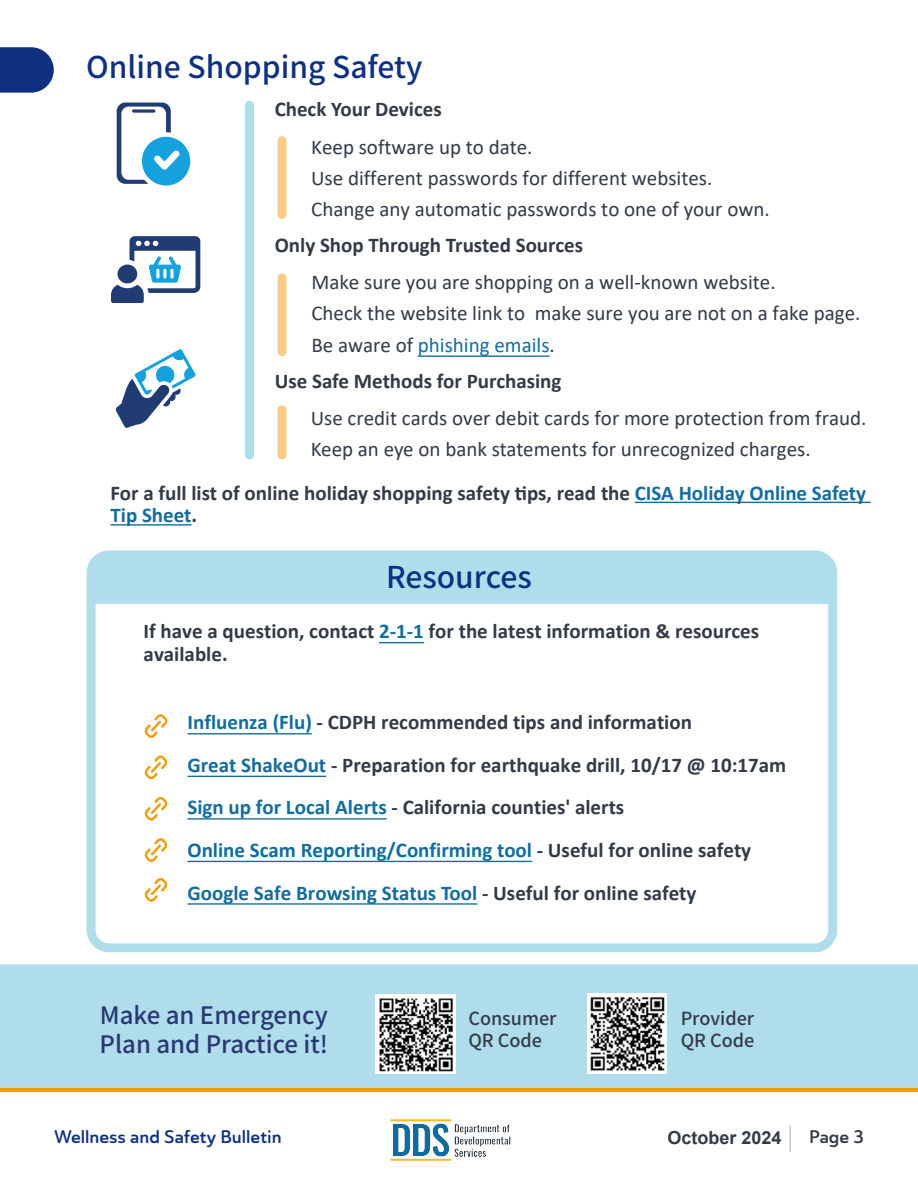
<style>
.page{position:relative;width:918px;height:1188px;background:#fff}
.page>*{position:absolute;margin:0;border:0;box-sizing:border-box;transform-origin:0 0}
.t1{font:500 30px "Noto Sans CJ Kkr";color:#0f3081}
.miniheader{font:500 24px/28.8px "Noto Sans CJ Kkr";color:#293773}
.Copy_BOLD_14pt{font:700 21px/42.6px "Calibri";color:#323a46}
.t2{font:21px/31.2px "Calibri";color:#323a46}
.miniheader-2{font:500 18px/21.6px "Noto Sans CJ Kkr";color:#323a46}
.t3{font:18px "Ainslie Sans Nor Dem";color:#0f3081}
.t4{font:700 18px "Arial";color:#323a46}
.t5{font:18px "Ainslie Sans Nor Dem";color:#323a46}
.s1{color:#126c9c}
.s2{font-style:inherit}
</style>
<div class="page">
<hr style="left:0;top:1088px;width:918px;height:4px;background:#f39c11">
<img style="left:390px;top:1119px;width:121px;height:42px">
<hr style="left:789px;top:1126px;width:2px;height:26px;background:#323a46">
<div style="left:95px;top:558px;width:734px;height:45px;background:#b0ddec"></div>
<div style="left:87px;top:550px;width:750px;height:402px;border:9px solid #b0ddec;border-radius:18px"></div>
<div style="left:0;top:964px;width:918px;height:124px;background:#b0ddec"></div>
<svg style="left:144px;top:714px;width:24px;height:24px"></svg>
<svg style="left:144px;top:756px;width:24px;height:23px"></svg>
<svg style="left:144px;top:797px;width:24px;height:24px"></svg>
<svg style="left:144px;top:838px;width:24px;height:24px"></svg>
<svg style="left:144px;top:878px;width:24px;height:24px"></svg>
<img style="left:376px;top:994px;width:79px;height:80px">
<img style="left:587px;top:994px;width:80px;height:79px">
<svg style="left:0;top:47px;width:54px;height:46px"></svg>
<hr style="left:635px;top:502px;width:236px;height:1px;background:#126c9c">
<hr style="left:110px;top:524px;width:82px;height:2px;background:#126c9c">
<div style="left:245px;top:105px;width:9px;height:350px;background:#b0ddec"></div>
<div style="left:278px;top:278px;width:9px;height:74px;background:#f9cd88"></div>
<div style="left:278px;top:141px;width:9px;height:73px;background:#f9cd88"></div>
<div style="left:278px;top:410px;width:9px;height:45px;background:#f9cd88"></div>
<svg style="left:111px;top:236px;width:89px;height:67px"></svg>
<div style="left:118px;top:265px;width:19px;height:18px;background:#213b73;border-radius:50%"></div>
<svg style="left:115px;top:349px;width:81px;height:79px"></svg>
<div style="left:117px;top:103px;width:54px;height:81px;background:#213b73;border-radius:9px"></div>
<div style="left:121px;top:107px;width:45px;height:73px;background:#fff;border-radius:7px"></div>
<svg style="left:132px;top:109px;width:23px;height:4px"></svg>
<svg style="left:140px;top:135px;width:52px;height:53px;fill:#14a1de"></svg>
<div style="left:137px;top:132px;width:58px;height:58px;border:4px solid #fff;border-radius:50%"></div>
<svg style="left:154px;top:150px;width:26px;height:20px"></svg>
<hr style="left:379px;top:642px;width:45px;height:1px;background:#126c9c">
<hr style="left:187px;top:733px;width:125px;height:1px;background:#126c9c">
<hr style="left:187px;top:776px;width:139px;height:1px;background:#126c9c">
<hr style="left:187px;top:818px;width:200px;height:2px;background:#126c9c">
<hr style="left:187px;top:861px;width:345px;height:1px;background:#126c9c">
<hr style="left:187px;top:903px;width:290px;height:2px;background:#126c9c">
<hr style="left:418px;top:356px;width:132px;height:1px;background:#126c9c">
<h3 class="t1" style="left:86px;top:50px;width:338px">Online Shopping Safety</h3>
<p class="Copy_BOLD_14pt" style="left:275px;top:88px;width:169px">Check Your Devices</p>
<p class="t2" style="left:311px;top:131px;width:460px">Keep software up to date.<br>Use different passwords for different websites.<br>Change any automatic passwords to one of your own.</p>
<p class="Copy_BOLD_14pt" style="left:275px;top:223px;width:310px">Only Shop Through Trusted Sources</p>
<p class="t2" style="left:311px;top:266px;width:551px">Make sure you are shopping on a well-known website.<br>Check the website link to make sure you are not on a fake page.<br>Be aware of <span class="s1">phishing emails</span>.</p>
<p class="Copy_BOLD_14pt" style="left:275px;top:359px;width:288px">Use Safe Methods for Purchasing</p>
<p class="t2" style="left:311px;top:402px;width:557px">Use credit cards over debit cards for more protection from fraud.<br>Keep an eye on bank statements for unrecognized charges.</p>
<p class="Copy_BOLD_14pt" style="left:110px;top:482px;width:757px;line-height:22.5px">For a full list of online holiday shopping safety tips, read the <span class="s1">CISA Holiday Online Safety<br>Tip Sheet</span>.</p>
<h3 class="t1" style="left:386px;top:560px;width:147px">Resources</h3>
<p class="Copy_BOLD_14pt" style="left:144px;top:620px;width:617px;line-height:22.5px">If have a question, contact <span class="s1">2-1-1</span> for the latest information &amp; resources available.</p>
<p class="Copy_BOLD_14pt" style="left:187px;top:701px;width:600px"><span class="s1">Influenza (Flu)</span> - CDPH recommended tip<span class="s2">s</span> and information<br><span class="s1">Great ShakeOut</span> - Preparation for earthquake drill, 10/17 @ 10:17am <span class="s1">Sign up for Local Alerts</span> - California counties' alerts<br><span class="s1">Online Scam Reporting/Confirming tool</span> - Useful for online safety <span class="s1">Google Safe Browsing Status Tool</span> - Useful for online safety</p>
<p class="miniheader" style="left:100px;top:1002px;width:230px">Make an Emergency<br>Plan and Practice it!</p>
<p class="miniheader-2" style="left:468px;top:1008px;width:90px">Consumer<br>QR Code</p>
<p class="miniheader-2" style="left:681px;top:1008px;width:75px">Provider<br>QR Code</p>
<p class="t3" style="left:54px;top:1126px;width:229px">Wellness and Safety Bulletin</p>
<p class="t4" style="left:667px;top:1125px;width:116px">October 2024</p>
<p class="t5" style="left:809px;top:1126px;width:56px">Page 3</p>
</div>
